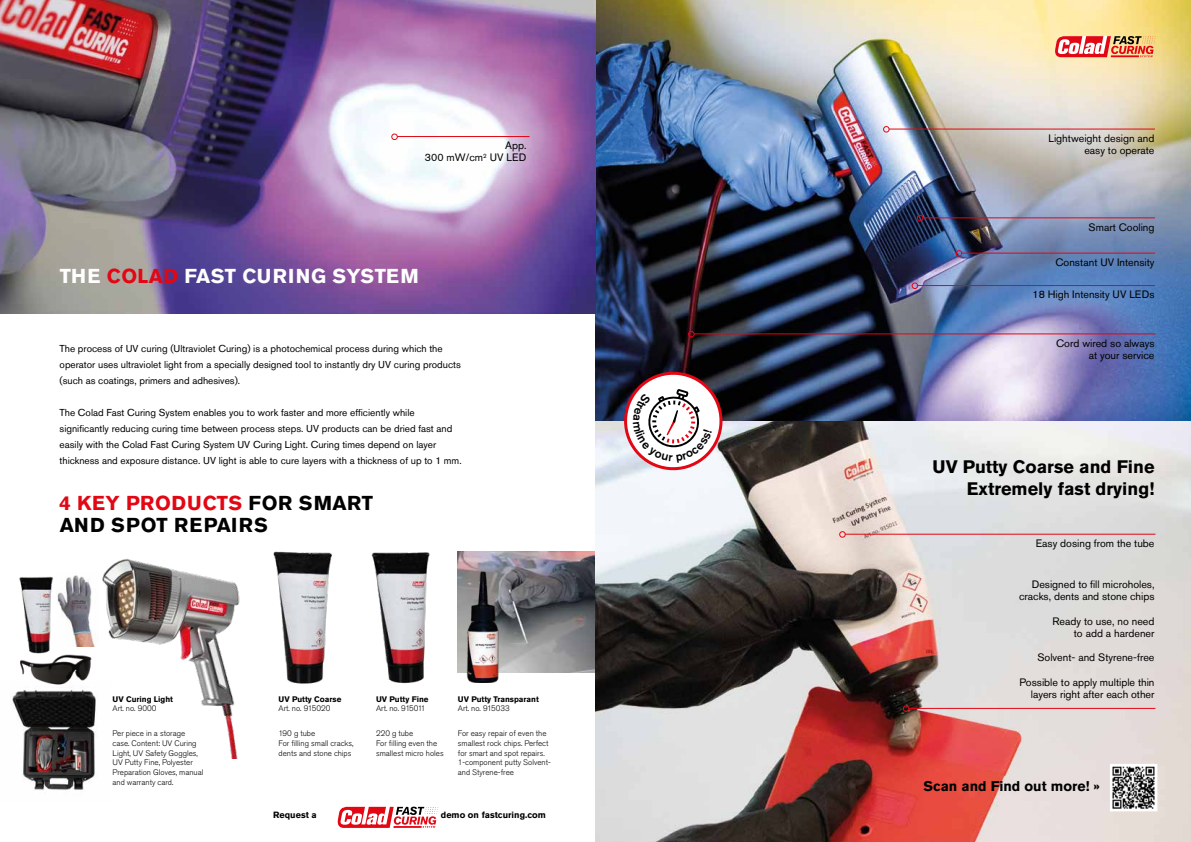
<style>
.page{position:relative;width:1191px;height:842px;background:#fff}
.page>*{position:absolute;margin:0;border:0;box-sizing:border-box;transform-origin:0 0}
.t1{font:700 20px/22px "Akzidenz Grotesk Pro";letter-spacing:.03em;color:#000}
.t2{font:700 20px "Akzidenz Grotesk Pro";letter-spacing:.02em;color:#fff}
.t3{font:700 18px/22px "Akzidenz Grotesk Pro";color:#000;text-align:right}
.t4{font:700 14px "Akzidenz Grotesk Pro";color:#000}
.t5{font:10.7px/12.2px "Akzidenz Grotesk Pro";color:#000;text-align:right}
.t6{font:10px/16px "Akzidenz Grotesk Pro";color:#000}
.t7{font:700 9px "Akzidenz Grotesk Pro";color:#000}
.t8{font:300 8px/9.6px "Akzidenz Grotesk Pro";color:#000}
.t9{font:700 8px "Akzidenz Grotesk Pro";color:#000}
.t10{font:300 8px "Akzidenz Grotesk Pro";letter-spacing:-.025em;color:#000}
.s1{color:#e30613}
</style>
<div class="page">
<img style="left:57px;top:575px;width:38px;height:71px">
<img style="left:458px;top:552px;width:137px;height:120px">
<img style="left:11px;top:694px;width:84px;height:96px">
<img style="left:95px;top:558px;width:145px;height:200px">
<img style="left:595px;top:0;width:596px;height:842px">
<hr style="left:889px;top:129px;width:266px;height:1px;background:#e30613">
<svg style="left:883px;top:126px;width:6px;height:6px"></svg>
<hr style="left:922px;top:218px;width:233px;height:1px;background:#e30613">
<svg style="left:917px;top:215px;width:6px;height:6px"></svg>
<hr style="left:917px;top:285px;width:238px;height:1px;background:#e30613">
<svg style="left:912px;top:283px;width:6px;height:6px"></svg>
<hr style="left:961px;top:253px;width:194px;height:1px;background:#e30613">
<svg style="left:956px;top:250px;width:6px;height:6px"></svg>
<hr style="left:694px;top:334px;width:461px;height:1px;background:#e30613">
<svg style="left:688px;top:331px;width:6px;height:6px"></svg>
<svg style="left:1055px;top:36px;width:101px;height:21px"></svg>
<img style="left:0;top:0;width:595px;height:314px">
<hr style="left:845px;top:534px;width:310px;height:1px;background:#e30613">
<svg style="left:839px;top:531px;width:6px;height:6px"></svg>
<hr style="left:908px;top:708px;width:247px;height:1px;background:#e30613">
<svg style="left:903px;top:706px;width:6px;height:6px"></svg>
<svg style="left:338px;top:807px;width:100px;height:21px"></svg>
<img style="left:273px;top:551px;width:59px;height:133px">
<img style="left:371px;top:552px;width:59px;height:132px">
<img style="left:19px;top:576px;width:34px;height:72px">
<img style="left:461px;top:568px;width:45px;height:114px">
<hr style="left:397px;top:136px;width:132px;height:1px;background:#e30613">
<svg style="left:391px;top:134px;width:6px;height:6px"></svg>
<img style="left:1111px;top:766px;width:44px;height:43px">
<div style="left:1109px;top:764px;width:48px;height:47px;border:1px solid #fff"></div>
<img style="left:15px;top:648px;width:81px;height:46px">
<svg style="left:621px;top:367px;width:106px;height:105px"></svg>
<p class="t5" style="left:425px;top:139px;width:103px">App.<br>300 mW/cm<sup>2</sup> UV LED</p>
<h1 class="t2" style="left:60px;top:263px;width:361px">THE <span class="s1">COLAD</span> FAST CURING SYSTEM</h1>
<p class="t6" style="left:60px;top:340px;width:403px">The process of UV curing (Ultraviolet Curing) is a photochemical process during which the operator uses ultraviolet light from a specially designed tool to instantly dry UV curing products (such as coatings, primers and adhesives).</p>
<p class="t6" style="left:60px;top:404px;width:403px">The Colad Fast Curing System enables you to work faster and more efficiently while significantly reducing curing time between process steps. UV products can be dried fast and easily with the Colad Fast Curing System UV Curing Light. Curing times depend on layer thickness and exposure distance. UV light is able to cure layers with a thickness of up to 1 mm.</p>
<h1 class="t1" style="left:60px;top:492px;width:315px"><span class="s1">4 KEY PRODUCTS</span> FOR SMART<br>AND SPOT REPAIRS</h1>
<p class="t9" style="left:113px;top:694px;width:62px">UV Curing Light</p>
<p class="t8" style="left:113px;top:704px;width:45px">Art. no. 9000</p>
<p class="t8" style="left:113px;top:729px;width:92px">Per piece in a storage case. Content: UV Curing<br>Light, UV Safety Goggles,<br>UV Putty Fine, Polyester<br>Preparation Gloves, manual and warranty card.</p>
<p class="t9" style="left:278px;top:694px;width:64px">UV Putty Coarse</p>
<p class="t8" style="left:278px;top:704px;width:53px">Art. no. 915020</p>
<p class="t8" style="left:278px;top:729px;width:76px">190 g tube<br>For filling small cracks, dents and stone chips</p>
<p class="t9" style="left:376px;top:694px;width:54px">UV Putty Fine</p>
<p class="t10" style="left:376px;top:703px;width:51px">Art. no. 915011</p>
<p class="t8" style="left:376px;top:729px;width:69px">220 g tube<br>For filling even the smallest micro holes</p>
<p class="t9" style="left:458px;top:694px;width:83px">UV Putty Transparant</p>
<p class="t8" style="left:458px;top:704px;width:53px">Art. no. 915033</p>
<p class="t8" style="left:458px;top:729px;width:94px">For easy repair of even the smallest rock chips. Perfect for smart and spot repairs.<br>1-component putty Solvent&shy;and Styrene-free</p>
<p class="t7" style="left:273px;top:809px;width:45px">Request a</p>
<p class="t7" style="left:441px;top:809px;width:106px">demo on fastcuring.com</p>
<p class="t5" style="left:1048px;top:132px;width:108px">Lightweight design and easy to operate</p>
<p class="t5" style="left:1088px;top:221px;width:67px">Smart Cooling</p>
<p class="t5" style="left:1055px;top:256px;width:101px">Constant UV Intensity</p>
<p class="t5" style="left:1032px;top:288px;width:124px">18 High Intensity UV LEDs</p>
<p class="t5" style="left:1056px;top:337px;width:100px">Cord wired so always at your service</p>
<h2 class="t3" style="left:932px;top:455px;width:223px">UV Putty Coarse and Fine<br>Extremely fast drying!</h2>
<p class="t5" style="left:1035px;top:537px;width:120px">Easy dosing from the tube</p>
<p class="t5" style="left:1019px;top:578px;width:137px">Designed to fill microholes, cracks, dents and stone chips</p>
<p class="t5" style="left:1052px;top:615px;width:104px">Ready to use, no need to add a hardener</p>
<p class="t5" style="left:1037px;top:651px;width:119px">Solvent- and Styrene-free</p>
<p class="t5" style="left:1019px;top:676px;width:136px">Possible to apply multiple thin layers right after each other</p>
<h3 class="t4" style="left:923px;top:777px;width:177px">Scan and Find out more! »</h3>
</div>
